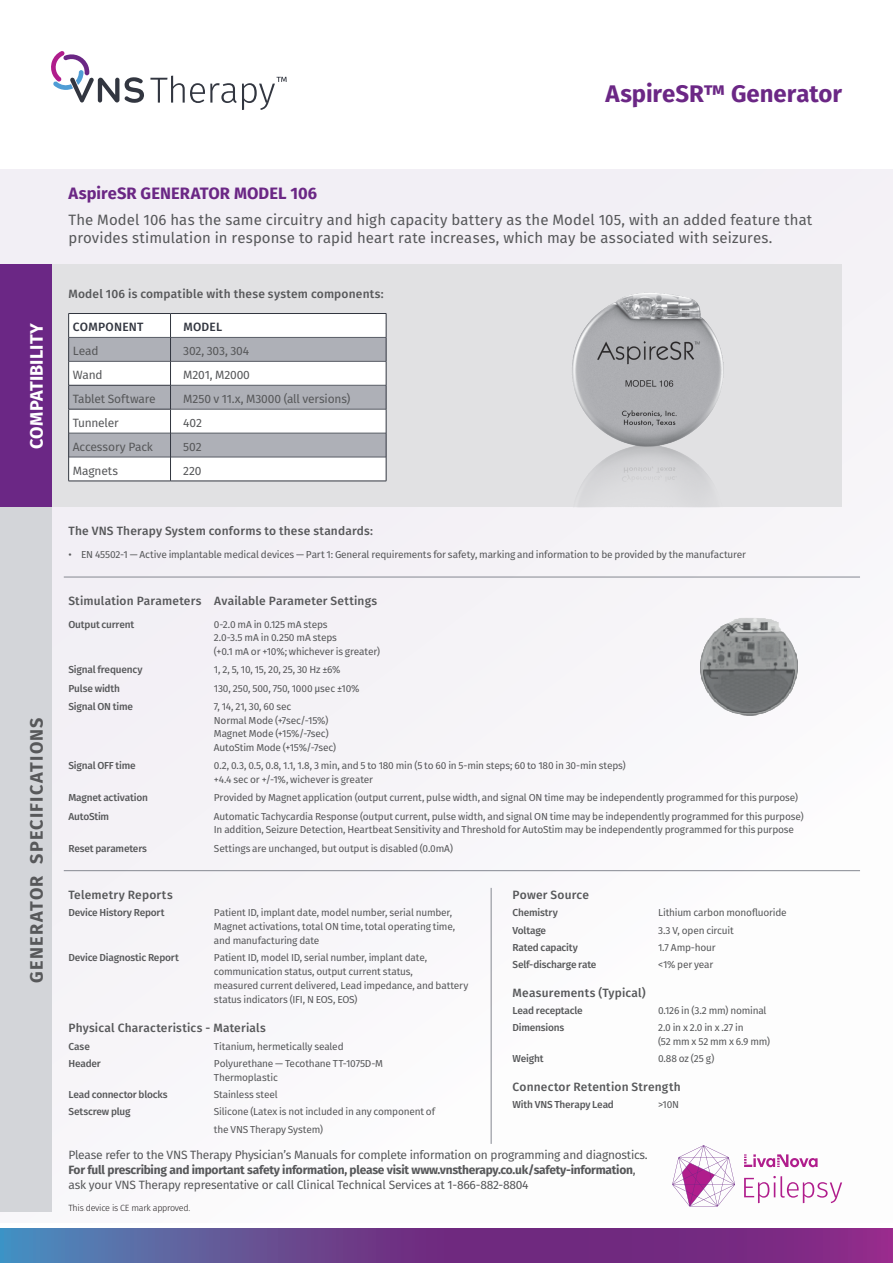
<style>
.page{position:relative;width:893px;height:1263px;background:#fff}
.page>*{position:absolute;margin:0;border:0;box-sizing:border-box;transform-origin:0 0}
.Firmas{font:700 24px "Fira Sans";color:#6b2785}
.Firmas-2{font:700 18px "Fira Sans";letter-spacing:.07em;color:#57585a}
.Firmas-3{font:700 18px "Fira Sans";letter-spacing:.01em;color:#fff}
.Firmas-4{font:700 16.5px "Fira Sans";letter-spacing:.005em;color:#6b2785}
.Firmas-5{font:15px/18px "Fira Sans";letter-spacing:.005em;color:#57585a}
.Firmas-6{font:500 12px "Fira Sans";letter-spacing:.015em;color:#57585a}
.Firmas-7{font:12px "Fira Sans";letter-spacing:-.02em;color:#57585a}
.t1{font:700 12px/15px "Fira Sans";letter-spacing:-.02em;color:#57585a}
.Firmas-8{font:500 12px "Fira Sans";letter-spacing:.025em;color:#323640}
.Firmas-9{font:10.2px/13.8px "Fira Sans";letter-spacing:-.02em;color:#57585a}
.Firmas-10{font:500 10.2px "Fira Sans";letter-spacing:-.02em;color:#57585a}
.t2{font:300 9px "Fira Sans";letter-spacing:-.03em;color:#231f20}
.s1{font-weight:400}
</style>
<div class="page">
<svg style="left:0;top:1229px;width:893px;height:34px;background:#6c418e"></svg>
<svg style="left:51px;top:51px;width:93px;height:52px"></svg>
<svg style="left:150px;top:76px;width:137px;height:34px"></svg>
<div style="left:0;top:169px;width:893px;height:1053px;background:#f2eff5"></div>
<div style="left:0;top:507px;width:51px;height:705px;background:#d3d5d9"></div>
<div style="left:35px;top:265px;width:807px;height:242px;background:#e1e1e3"></div>
<div style="left:0;top:265px;width:51px;height:242px;background:#6b2785"></div>
<img style="left:572px;top:293px;width:152px;height:198px">
<hr style="left:64px;top:870px;width:796px;height:1px;background:#858891">
<hr style="left:64px;top:577px;width:796px;height:1px;background:#858891">
<hr style="left:491px;top:888px;width:1px;height:256px;background:#858891">
<hr style="left:68px;top:313px;width:103px;height:1px;background:#323640">
<hr style="left:171px;top:313px;width:215px;height:1px;background:#323640">
<hr style="left:68px;top:481px;width:103px;height:1px;background:#323640">
<hr style="left:171px;top:481px;width:215px;height:1px;background:#323640">
<svg style="left:68px;top:314px;width:319px;height:167px;background:#d5d6d9"></svg>
<hr style="left:68px;top:409px;width:103px;height:1px;background:#323640">
<svg style="left:744px;top:1154px;width:74px;height:13px"></svg>
<svg style="left:744px;top:1176px;width:98px;height:27px"></svg>
<svg style="left:672px;top:1145px;width:63px;height:61px"></svg>
<img style="left:700px;top:618px;width:98px;height:98px">
<p class="Firmas" style="left:605px;top:74px;width:238px">AspireSR™ Generator</p>
<p class="Firmas-3" style="left:22px;top:449px;width:127px;rotate:-90deg">COMPATIBILITY</p>
<p class="Firmas-2" style="left:22px;top:863px;width:148px;rotate:-90deg">SPECIFICATIONS</p>
<p class="Firmas-2" style="left:22px;top:983px;width:109px;rotate:-90deg">GENERATOR</p>
<p class="Firmas-4" style="left:68px;top:179px;width:250px">AspireSR GENERATOR MODEL 106</p>
<p class="Firmas-5" style="left:68px;top:211px;width:745px">The Model 106 has the same circuitry and high capacity battery as the Model 105, with an added feature that provides stimulation in response to rapid heart rate increases, which may be associated with seizures.</p>
<p class="Firmas-6" style="left:68px;top:284px;width:317px">Model 106 is compatible with these system components:</p>
<p class="Firmas-8" style="left:73px;top:317px;width:72px">COMPONENT</p>
<p class="Firmas-8" style="left:183px;top:317px;width:40px">MODEL</p>
<p class="Firmas-7" style="left:73px;top:342px;width:27px">Lead</p>
<p class="Firmas-7" style="left:183px;top:342px;width:67px">302, 303, 304</p>
<p class="Firmas-7" style="left:73px;top:366px;width:31px">Wand</p>
<p class="Firmas-7" style="left:183px;top:366px;width:68px">M201, M2000</p>
<p class="Firmas-7" style="left:73px;top:390px;width:84px">Tablet Software</p>
<p class="Firmas-7" style="left:183px;top:390px;width:169px">M250 v 11. M,x 3000 (all versions(</p>
<p class="Firmas-7" style="left:73px;top:413px;width:47px">Tunneler</p>
<p class="Firmas-7" style="left:183px;top:413px;width:20px">402</p>
<p class="Firmas-7" style="left:73px;top:437px;width:82px">Accessory Pack</p>
<p class="Firmas-7" style="left:183px;top:437px;width:20px">502</p>
<p class="Firmas-7" style="left:73px;top:461px;width:47px">Magnets</p>
<p class="Firmas-7" style="left:183px;top:461px;width:20px">220</p>
<p class="Firmas-6" style="left:68px;top:521px;width:306px">The VNS Therapy System conforms to these standards:</p>
<p class="Firmas-9" style="left:68px;top:547px;width:5px">•</p>
<p class="Firmas-9" style="left:81px;top:547px;width:666px">EN 45502-1 — Active implantable medical devices — Part 1: General requirements for safety, marking and information to be provided by the manufacturer</p>
<p class="Firmas-6" style="left:68px;top:591px;width:135px">Stimulation Parameters</p>
<p class="Firmas-10" style="left:68px;top:616px;width:67px">Output current</p>
<p class="Firmas-10" style="left:68px;top:662px;width:76px">Signal frequency</p>
<p class="Firmas-10" style="left:68px;top:680px;width:53px">Pulse width</p>
<p class="Firmas-10" style="left:68px;top:698px;width:66px">Signal ON time</p>
<p class="Firmas-10" style="left:68px;top:758px;width:69px">Signal OFF time</p>
<p class="Firmas-10" style="left:68px;top:790px;width:81px">Magnet activation</p>
<p class="Firmas-10" style="left:68px;top:808px;width:42px">AutoStim</p>
<p class="Firmas-10" style="left:68px;top:840px;width:80px">Reset parameters</p>
<p class="Firmas-6" style="left:214px;top:591px;width:164px">Available Parameter Settings</p>
<p class="Firmas-9" style="left:214px;top:617px;width:115px">0-2.0 mA in 0.125 mA steps</p>
<p class="Firmas-9" style="left:214px;top:631px;width:124px">2.0-3.5 mA in 0.250 mA steps</p>
<p class="Firmas-9" style="left:214px;top:645px;width:168px">(+0.1 mA or +10%; whichever is greater(</p>
<p class="Firmas-9" style="left:214px;top:663px;width:128px">1, 2, 5, 10, 15, 20, 25, 30 Hz ±6%</p>
<p class="Firmas-9" style="left:214px;top:681px;width:147px">130, 250, 500, 750, 1000 µsec ±10%</p>
<p class="Firmas-9" style="left:214px;top:699px;width:79px">7, 14, 21, 30, 60 sec</p>
<p class="Firmas-9" style="left:214px;top:713px;width:116px">Normal Mode (+7sec/-15%(</p>
<p class="Firmas-9" style="left:214px;top:727px;width:116px">Magnet Mode (+15%/-7sec(</p>
<p class="Firmas-9" style="left:214px;top:741px;width:124px">AutoStim Mode (+15%/-7sec(</p>
<p class="Firmas-9" style="left:214px;top:759px;width:413px">0.2, 0.3, 0.5, 0.8, 1.1, 1.8, 3 min, and to5 180 min to5( 60 in 5-min steps; 60 to 180 in 30-min steps(</p>
<p class="Firmas-9" style="left:214px;top:773px;width:161px">+4.4 sec or +/-1%, wichever is greater</p>
<p class="Firmas-9" style="left:214px;top:791px;width:586px">Provided by Magnet application (output current, pulse width, and signal ON time may be independently programmed for this purpose(</p>
<p class="Firmas-9" style="left:214px;top:809px;width:591px">Automatic Tachycardia Response (output current, pulse width, and signal ON time may be independently programmed for this purpose(</p>
<p class="Firmas-9" style="left:214px;top:823px;width:582px">In addition, Seizure Detection, Heartbeat Sensitivity and Threshold for AutoStim may be independently programmed for this purpose</p>
<p class="Firmas-9" style="left:214px;top:841px;width:241px">Settings are unchanged, but output is disabled (0.0mA(</p>
<p class="Firmas-6" style="left:68px;top:885px;width:106px">Telemetry Reports</p>
<p class="Firmas-10" style="left:68px;top:904px;width:98px">Device History Report</p>
<p class="Firmas-10" style="left:68px;top:949px;width:112px">Device Diagnostic Report</p>
<p class="Firmas-9" style="left:214px;top:905px;width:240px">Patient ID, implant date, model number, serial number,</p>
<p class="Firmas-9" style="left:214px;top:919px;width:243px">Magnet activations, total ON time, total operating time, and manufacturing date</p>
<p class="Firmas-9" style="left:214px;top:950px;width:215px">Patient ID, model ID, serial number, implant date,</p>
<p class="Firmas-9" style="left:214px;top:964px;width:256px">communication status, output current status,<br>measured current delivered, Lead impedance, and battery status indicators (IFI N, EOS, EOS(</p>
<p class="Firmas-6" style="left:513px;top:885px;width:78px">Power Source</p>
<p class="Firmas-10" style="left:513px;top:904px;width:47px">Chemistry</p>
<p class="Firmas-9" style="left:658px;top:905px;width:130px">Lithium carbon monofluoride</p>
<p class="Firmas-10" style="left:513px;top:922px;width:35px">Voltage</p>
<p class="Firmas-9" style="left:658px;top:923px;width:77px">3.3 ,V open circuit</p>
<p class="Firmas-10" style="left:513px;top:939px;width:67px">Rated capacity</p>
<p class="Firmas-9" style="left:658px;top:940px;width:59px">1.7 Amp-hour</p>
<p class="Firmas-10" style="left:513px;top:956px;width:85px">Self-discharge rate</p>
<p class="Firmas-9" style="left:658px;top:957px;width:57px">&lt;1% per year</p>
<p class="Firmas-6" style="left:513px;top:983px;width:135px">Measurements (Typical(</p>
<p class="Firmas-10" style="left:513px;top:1002px;width:72px">Lead receptacle</p>
<p class="Firmas-9" style="left:658px;top:1003px;width:110px">0.126 in (3.2 mm) nominal</p>
<p class="Firmas-6" style="left:68px;top:1019px;width:199px">Physical Characteristics - Materials</p>
<p class="Firmas-10" style="left:68px;top:1038px;width:23px">Case</p>
<p class="Firmas-9" style="left:214px;top:1039px;width:131px">Titanium, hermetically sealed</p>
<p class="Firmas-10" style="left:68px;top:1055px;width:34px">Header</p>
<p class="Firmas-9" style="left:214px;top:1056px;width:171px">Polyurethane — Tecothane TT-1075D M-</p>
<p class="Firmas-10" style="left:68px;top:1086px;width:101px">Lead connector blocks</p>
<p class="Firmas-9" style="left:214px;top:1070px;width:65px">Thermoplastic</p>
<p class="Firmas-9" style="left:214px;top:1087px;width:65px">Stainless steel</p>
<p class="Firmas-10" style="left:68px;top:1103px;width:64px">Setscrew plug</p>
<p class="Firmas-9" style="left:214px;top:1104px;width:223px">Silicone (Latex is not included in any component of</p>
<p class="Firmas-9" style="left:214px;top:1122px;width:111px">the VNS Therapy System(</p>
<p class="Firmas-10" style="left:513px;top:1019px;width:53px">Dimensions</p>
<p class="Firmas-10" style="left:513px;top:1050px;width:32px">Weight</p>
<p class="Firmas-9" style="left:658px;top:1020px;width:87px">2.0 in x 2.0 in x .27 in</p>
<p class="Firmas-9" style="left:658px;top:1034px;width:114px">(52 mm x 52 mm x 6.9 mm(</p>
<p class="Firmas-9" style="left:658px;top:1051px;width:58px">0.88 oz (25 (g</p>
<p class="Firmas-6" style="left:513px;top:1077px;width:170px">Connector Retention Strength</p>
<p class="Firmas-10" style="left:513px;top:1096px;width:103px">With VNS Therapy Lead</p>
<p class="Firmas-9" style="left:658px;top:1097px;width:23px">&gt;10N</p>
<p class="Firmas-7" style="left:68px;top:1146px;width:581px">Please refer to the VNS Therapy Physician s’ Manuals for complete information on programming and diagnostics.</p>
<p class="t1" style="left:68px;top:1162px;width:569px">For full prescribing and important safety information, please visit www.vnstherapy.co.uk/safety-information<span class="s1">, ask your VNS Therapy representative or call Clinical Technical Services at 1-866-882-8804</span></p>
<p class="t2" style="left:68px;top:1202px;width:123px">This device is CE mark approved.</p>
</div>
